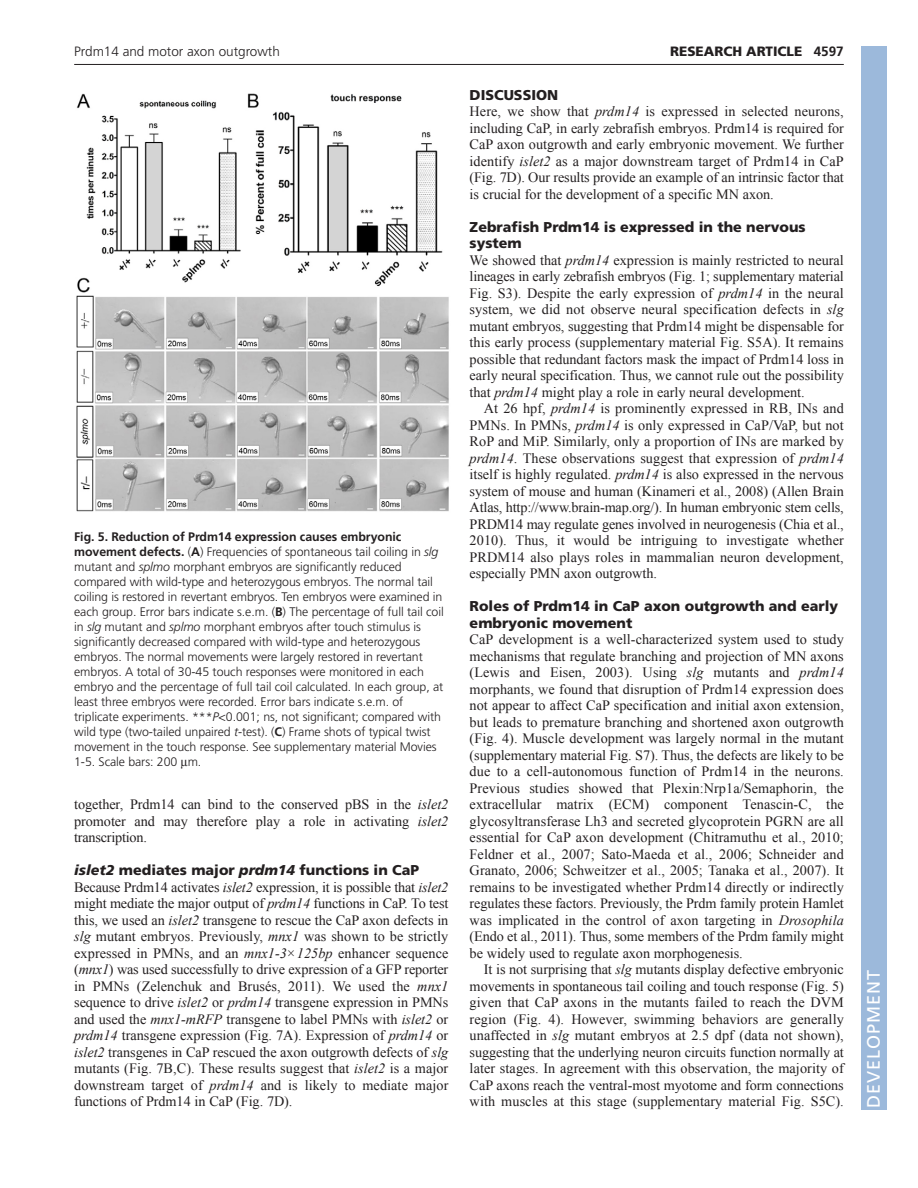
<style>
.page{position:relative;width:918px;height:1188px;background:#fff}
.page>*{position:absolute;margin:0;border:0;box-sizing:border-box;transform-origin:0 0}
.t1{font:18px "Frutiger LT Std";letter-spacing:.055em;color:#fff}
.t2{font:14.25px/16.5px "Times New Roman";letter-spacing:-.005em;color:#231f20;text-align:justify}
.t3{font:900 14.25px/16.5px "Frutiger LT Std";color:#231f20}
.t4{font:300 13.5px "Frutiger";color:#231f20}
.t5{font:900 13.5px "Frutiger LT Std";color:#231f20}
.t6{font:300 12.3px/15px "Frutiger";letter-spacing:-.005em;color:#231f20}
.s1{font-weight:700}
.s2{font-style:italic}
</style>
<div class="page">
<hr style="left:74px;top:64px;width:770px;height:1px;background:#231f20">
<img style="left:76px;top:93px;width:373px;height:419px">
<div style="left:861px;top:46px;width:25px;height:1064px;background:#9cb9db"></div>
<p class="t4" style="left:74px;top:46px;width:207px">Prdm14 and motor axon outgrowth</p>
<p class="t5" style="left:670px;top:45px;width:175px">RESEARCH ARTICLE <span class="s1">4597</span></p>
<p class="t6" style="left:74px;top:530px;width:371px"><span class="s1">Fig. 5. Reduction of Prdm14 expression causes embryonic movement defects.</span> (<span class="s1">A</span>) Frequencies of spontaneous tail coiling in <span class="s2">slg </span>mutant and <span class="s2">splmo</span> morphant embryos are significantly reduced compared with wild-type and heterozygous embryos. The normal tail coiling is restored in revertant embryos. Ten embryos were examined in each group. Error bars indicate s.e.m. (<span class="s1">B</span>) The percentage of full tail coil in <span class="s2">slg</span> mutant and <span class="s2">splmo</span> morphant embryos after touch stimulus is significantly decreased compared with wild-type and heterozygous embryos. The normal movements were largely restored in revertant embryos. A total of 30-45 touch responses were monitored in each embryo and the percentage of full tail coil calculated. In each group, at least three embryos were recorded. Error bars indicate s.e.m. of triplicate experiments. ***<span class="s2">P</span>&lt;0.001; ns, not significant; compared with wild type (two-tailed unpaired <span class="s2">t</span>-test). (<span class="s1">C</span>) Frame shots of typical twist movement in the touch response. See supplementary material Movies 1-5. Scale bars: 200 m.</p>
<p class="t2" style="left:74px;top:796px;width:376px">together, Prdm14 can bind to the conserved pBS in the <span class="s2">islet2 </span>promoter and may therefore play a role in activating <span class="s2">islet2 </span>transcription.</p>
<p class="t3" style="left:74px;top:863px;width:347px"><span class="s2">islet2</span> mediates major <span class="s2">prdm14</span> functions in CaP</p>
<p class="t2" style="left:74px;top:879px;width:376px">Because Prdm14 activates <span class="s2">islet2</span> expression, it is possible that <span class="s2">islet2 </span>might mediate the major output of <span class="s2">prdm14</span> functions in CaP. To test this, we used an <span class="s2">islet2</span> transgene to rescue the CaP axon defects in <span class="s2">slg</span> mutant embryos. Previously, <span class="s2">mnx1</span> was shown to be strictly expressed in PMNs, and an <span class="s2">mnx1-3×125bp</span> enhancer sequence (<span class="s2">mnx1</span>) was used successfully to drive expression of a GFP reporter in PMNs (Zelenchuk and Brusés, 2011). We used the <span class="s2">mnx1 </span>sequence to drive <span class="s2">islet2</span> or <span class="s2">prdm14</span> transgene expression in PMNs and used the <span class="s2">mnx1-mRFP</span> transgene to label PMNs with <span class="s2">islet2</span> or <span class="s2">prdm14</span> transgene expression (Fig. 7A). Expression of <span class="s2">prdm14</span> or <span class="s2">islet2</span> transgenes in CaP rescued the axon outgrowth defects of <span class="s2">slg </span>mutants (Fig. 7B,C). These results suggest that <span class="s2">islet2</span> is a major downstream target of <span class="s2">prdm14</span> and is likely to mediate major functions of Prdm14 in CaP (Fig. 7D).</p>
<p class="t3" style="left:470px;top:87px;width:90px">DISCUSSION</p>
<p class="t2" style="left:470px;top:103px;width:376px">Here, we show that <span class="s2">prdm14</span> is expressed in selected neurons, including CaP, in early zebrafish embryos. Prdm14 is required for CaP axon outgrowth and early embryonic movement. We further identify <span class="s2">islet2</span> as a major downstream target of Prdm14 in CaP (Fig. 7D). Our results provide an example of an intrinsic factor that is crucial for the development of a specific MN axon.</p>
<p class="t3" style="left:470px;top:219px;width:338px">Zebrafish Prdm14 is expressed in the nervous system</p>
<p class="t2" style="left:470px;top:252px;width:376px">We showed that <span class="s2">prdm14</span> expression is mainly restricted to neural lineages in early zebrafish embryos (Fig. 1; supplementary material Fig. S3). Despite the early expression of <span class="s2">prdm14</span> in the neural system, we did not observe neural specification defects in <span class="s2">slg </span>mutant embryos, suggesting that Prdm14 might be dispensable for this early process (supplementary material Fig. S5A). It remains possible that redundant factors mask the impact of Prdm14 loss in early neural specification. Thus, we cannot rule out the possibility that <span class="s2">prdm14</span> might play a role in early neural development.</p>
<p class="t2" style="left:470px;top:400px;width:376px;text-indent:14px">At 26 hpf, <span class="s2">prdm14</span> is prominently expressed in RB, INs and PMNs. In PMNs, <span class="s2">prdm14</span> is only expressed in CaP/VaP, but not RoP and MiP. Similarly, only a proportion of INs are marked by <span class="s2">prdm14</span>. These observations suggest that expression of <span class="s2">prdm14 </span>itself is highly regulated. <span class="s2">prdm14</span> is also expressed in the nervous system of mouse and human (Kinameri et al., 2008) (Allen Brain Atlas, http://www.brain-map.org/). In human embryonic stem cells, PRDM14 may regulate genes involved in neurogenesis (Chia et al., 2010). Thus, it would be intriguing to investigate whether PRDM14 also plays roles in mammalian neuron development, especially PMN axon outgrowth.</p>
<p class="t3" style="left:470px;top:599px;width:370px">Roles of Prdm14 in CaP axon outgrowth and early embryonic movement</p>
<p class="t2" style="left:470px;top:631px;width:376px">CaP development is a well-characterized system used to study mechanisms that regulate branching and projection of MN axons (Lewis and Eisen, 2003). Using <span class="s2">slg</span> mutants and <span class="s2">prdm14 </span>morphants, we found that disruption of Prdm14 expression does not appear to affect CaP specification and initial axon extension, but leads to premature branching and shortened axon outgrowth (Fig. 4). Muscle development was largely normal in the mutant (supplementary material Fig. S7). Thus, the defects are likely to be due to a cell-autonomous function of Prdm14 in the neurons.<br>Previous studies showed that Plexin:Nrp1a/Semaphorin, the extracellular matrix (ECM) component Tenascin-C, the glycosyltransferase Lh3 and secreted glycoprotein PGRN are all essential for CaP axon development (Chitramuthu et al., 2010; Feldner et al., 2007; Sato-Maeda et al., 2006; Schneider and Granato, 2006; Schweitzer et al., 2005; Tanaka et al., 2007). It remains to be investigated whether Prdm14 directly or indirectly regulates these factors. Previously, the Prdm family protein Hamlet was implicated in the control of axon targeting in <span class="s2">Drosophila </span>(Endo et al., 2011). Thus, some members of the Prdm family might be widely used to regulate axon morphogenesis.</p>
<p class="t2" style="left:470px;top:961px;width:376px;text-indent:14px">It is not surprising that <span class="s2">slg</span> mutants display defective embryonic movements in spontaneous tail coiling and touch response (Fig. 5) given that CaP axons in the mutants failed to reach the DVM region (Fig. 4). However, swimming behaviors are generally unaffected in <span class="s2">slg</span> mutant embryos at 2.5 dpf (data not shown), suggesting that the underlying neuron circuits function normally at later stages. In agreement with this observation, the majority of CaP axons reach the ventral-most myotome and form connections with muscles at this stage (supplementary material Fig. S5C).</p>
<p class="t1" style="left:863px;top:1108px;width:140px;rotate:-90deg">DEVELOPMENT</p>
</div>
